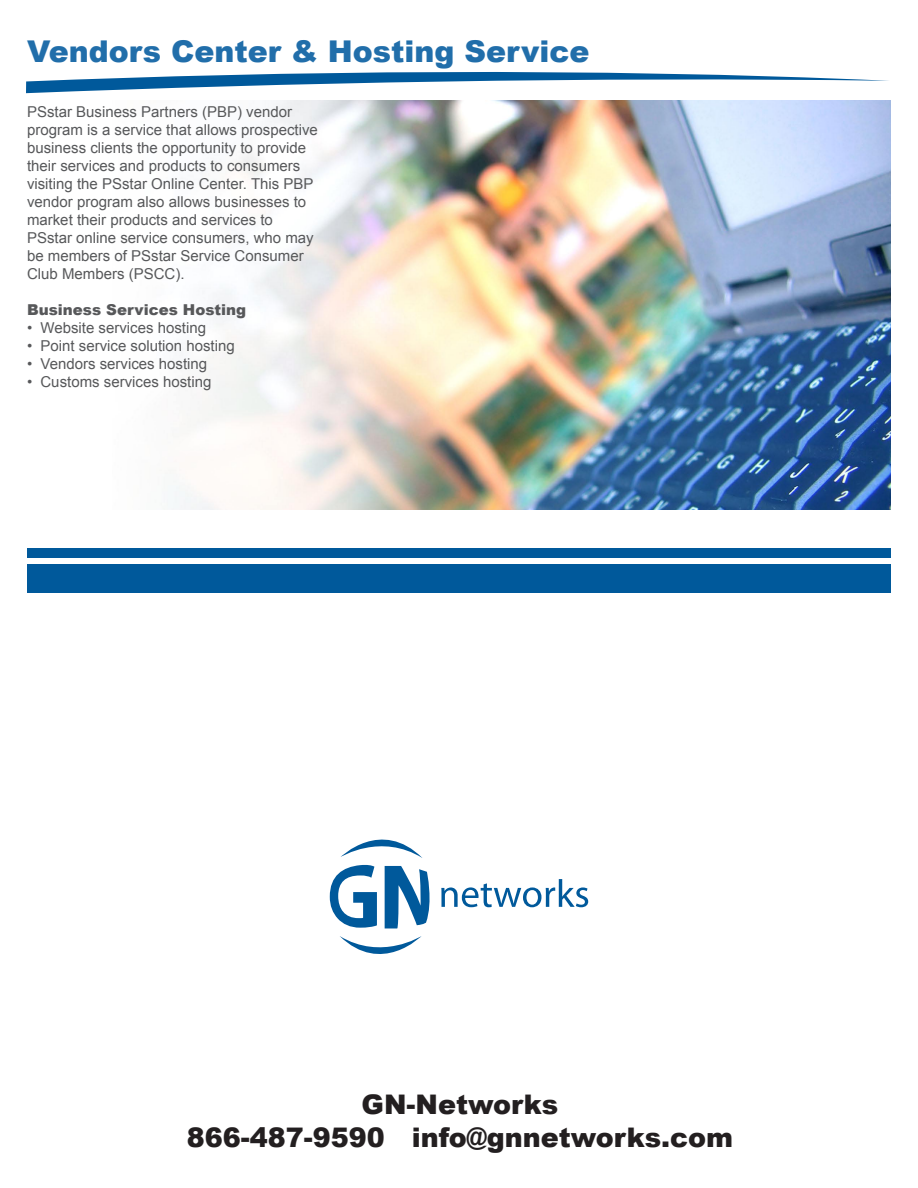
<style>
.page{position:relative;width:918px;height:1188px;background:#fff}
.page>*{position:absolute;margin:0;border:0;box-sizing:border-box;transform-origin:0 0}
.t1{font:900 30px "Arial";color:#216eaa}
.t2{font:900 27px/32.4px "Arial";color:#231f20;text-align:center}
.Bullets{font:15px/18px "Arial";color:#57585a}
.Bullets-2{font:900 15px "Arial";color:#57585a}
</style>
<div class="page">
<svg style="left:341px;top:839px;width:82px;height:19px"></svg>
<svg style="left:340px;top:936px;width:82px;height:18px"></svg>
<svg style="left:330px;top:864px;width:47px;height:64px"></svg>
<svg style="left:385px;top:866px;width:45px;height:62px"></svg>
<svg style="left:441px;top:879px;width:147px;height:28px"></svg>
<img style="left:173px;top:100px;width:718px;height:410px">
<svg style="left:26px;top:72px;width:863px;height:21px"></svg>
<div style="left:27px;top:564px;width:864px;height:29px;background:#00599b"></div>
<div style="left:27px;top:548px;width:864px;height:9px;background:#00599b"></div>
<p class="t1" style="left:27px;top:29px;width:564px">Vendors Center &amp; Hosting Service</p>
<p class="Bullets" style="left:27px;top:103px;width:292px">PSstar Business Partners (PBP) vendor program is a service that allows prospective business clients the opportunity to provide their services and products to consumers visiting the PSstar Online Center. This PBP vendor program also allows businesses to market their products and services to PSstar online service consumers, who may be members of PSstar Service Consumer Club Members (PSCC).</p>
<p class="Bullets-2" style="left:27px;top:299px;width:221px">Business Services Hosting</p>
<p class="Bullets" style="left:27px;top:319px;width:181px">• Website services hosting</p>
<p class="Bullets" style="left:27px;top:337px;width:209px">• Point service solution hosting</p>
<p class="Bullets" style="left:27px;top:355px;width:182px">• Vendors services hosting</p>
<p class="Bullets" style="left:27px;top:373px;width:186px">• Customs services hosting</p>
<h2 class="t2" style="left:187px;top:1088px;width:548px">GN-Networks<br>866-487-9590 info@gnnetworks.com</h2>
</div>
